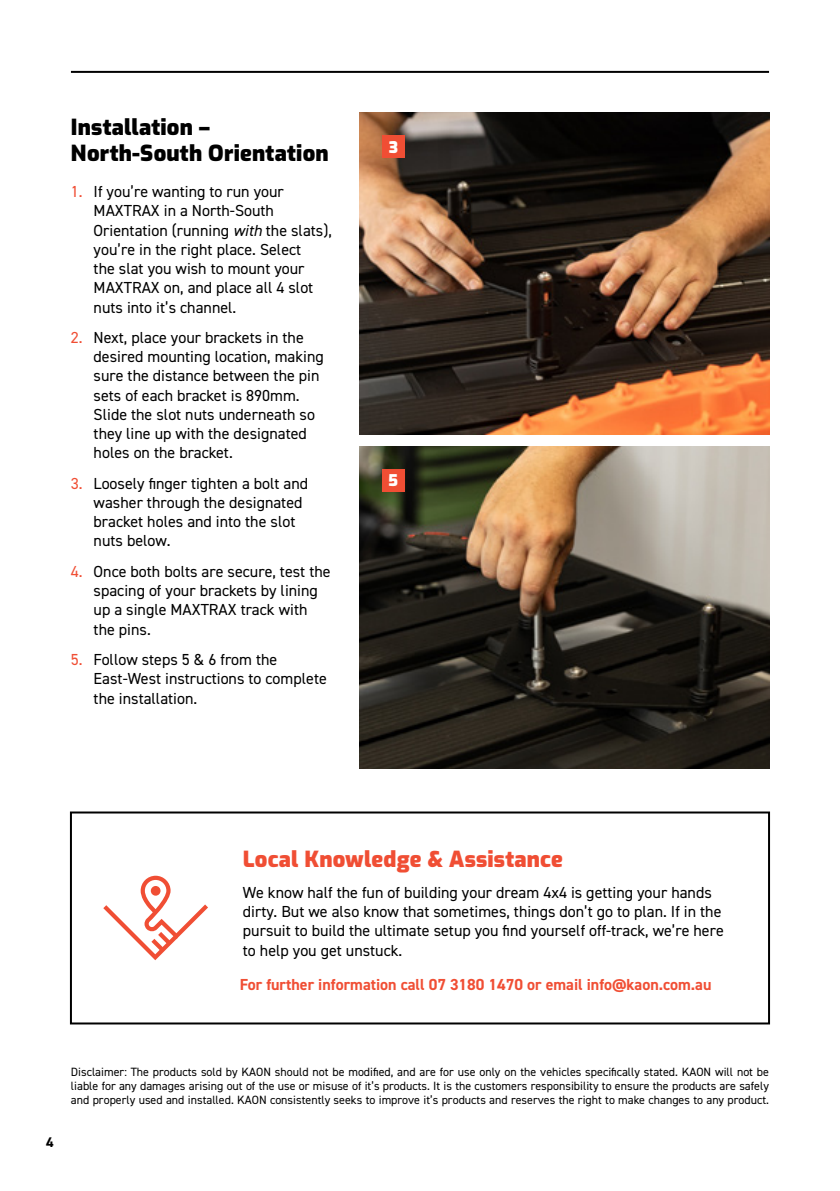
<style>
.page{position:relative;width:840px;height:1191px;background:#fff}
.page>*{position:absolute;margin:0;border:0;box-sizing:border-box;transform-origin:0 0}
.t1{font:900 22px/26.4px "Exo";letter-spacing:.01em;color:#000}
.t2{font:900 22px "Exo";letter-spacing:.01em;color:#f04e34}
.t3{font:16px/19.2px "DIN2014";color:#000}
.t4{font:700 16px "DIN2014";color:#f04e34}
.t5{font:900 16px "Exo";color:#fff}
.t6{font:700 14px "DIN2014";color:#000}
.t7{font:12px/14px "DIN2014";color:#000;text-align:justify}
.s1{color:#f04e34}
.s2{font-style:italic}
</style>
<div class="page">
<div style="left:70px;top:811px;width:699px;height:213px;border:2px solid #000"></div>
<svg style="left:103px;top:875px;width:105px;height:85px"></svg>
<div style="left:151px;top:886px;width:9px;height:9px;background:#f04e34;border-radius:50%"></div>
<hr style="left:71px;top:71px;width:697px;height:2px;background:#000">
<img style="left:359px;top:113px;width:409px;height:322px">
<img style="left:359px;top:446px;width:409px;height:322px">
<div style="left:382px;top:135px;width:22px;height:23px;background:#f04e34"></div>
<div style="left:382px;top:469px;width:22px;height:22px;background:#f04e34"></div>
<h1 class="t1" style="left:71px;top:112px;width:259px">Installation –<br>North-South Orientation</h1>
<p class="t3" style="left:94px;top:182px;width:240px;text-indent:-23px"><span class="s1">1.</span> If you’re wanting to run your<br>MAXTRAX in a North-South<br>Orientation (running <span class="s2">with</span> the slats), you’re in the right place. Select<br>the slat you wish to mount your<br>MAXTRAX on, and place all 4 slot nuts into it’s channel.</p>
<p class="t3" style="left:94px;top:328px;width:231px;text-indent:-23px"><span class="s1">2.</span> Next, place your brackets in the desired mounting location, making sure the distance between the pin sets of each bracket is 890mm.<br>Slide the slot nuts underneath so they line up with the designated holes on the bracket.</p>
<p class="t3" style="left:94px;top:473px;width:216px;text-indent:-23px"><span class="s1">3.</span> Loosely finger tighten a bolt and washer through the designated bracket holes and into the slot nuts below.</p>
<p class="t3" style="left:94px;top:561px;width:238px;text-indent:-23px"><span class="s1">4.</span> Once both bolts are secure, test the spacing of your brackets by lining up a single MAXTRAX track with the pins.</p>
<p class="t3" style="left:94px;top:650px;width:234px;text-indent:-23px"><span class="s1">5.</span> Follow steps 5 &amp; 6 from the<br>East-West instructions to complete the installation.</p>
<p class="t5" style="left:388px;top:135px;width:11px">3</p>
<p class="t5" style="left:388px;top:469px;width:11px">5</p>
<h1 class="t2" style="left:243px;top:843px;width:321px">Local Knowledge &amp; Assistance</h1>
<p class="t3" style="left:243px;top:882px;width:482px">We know half the fun of building your dream 4x4 is getting your hands dirty. But we also know that sometimes, things don’t go to plan. If in the pursuit to build the ultimate setup you find yourself off-track, we’re here to help you get unstuck.</p>
<p class="t4" style="left:240px;top:974px;width:473px">For further information call 07 3180 1470 or email info@kaon.com.au</p>
<p class="t6" style="left:46px;top:1132px;width:9px">4</p>
<p class="t7" style="left:71px;top:1065px;width:699px">Disclaimer: The products sold by KAON should not be modified, and are for use only on the vehicles specifically stated. KAON will not be liable for any damages arising out of the use or misuse of it’s products. It is the customers responsibility to ensure the products are safely and properly used and installed. KAON consistently seeks to improve it’s products and reserves the right to make changes to any product.</p>
</div>
